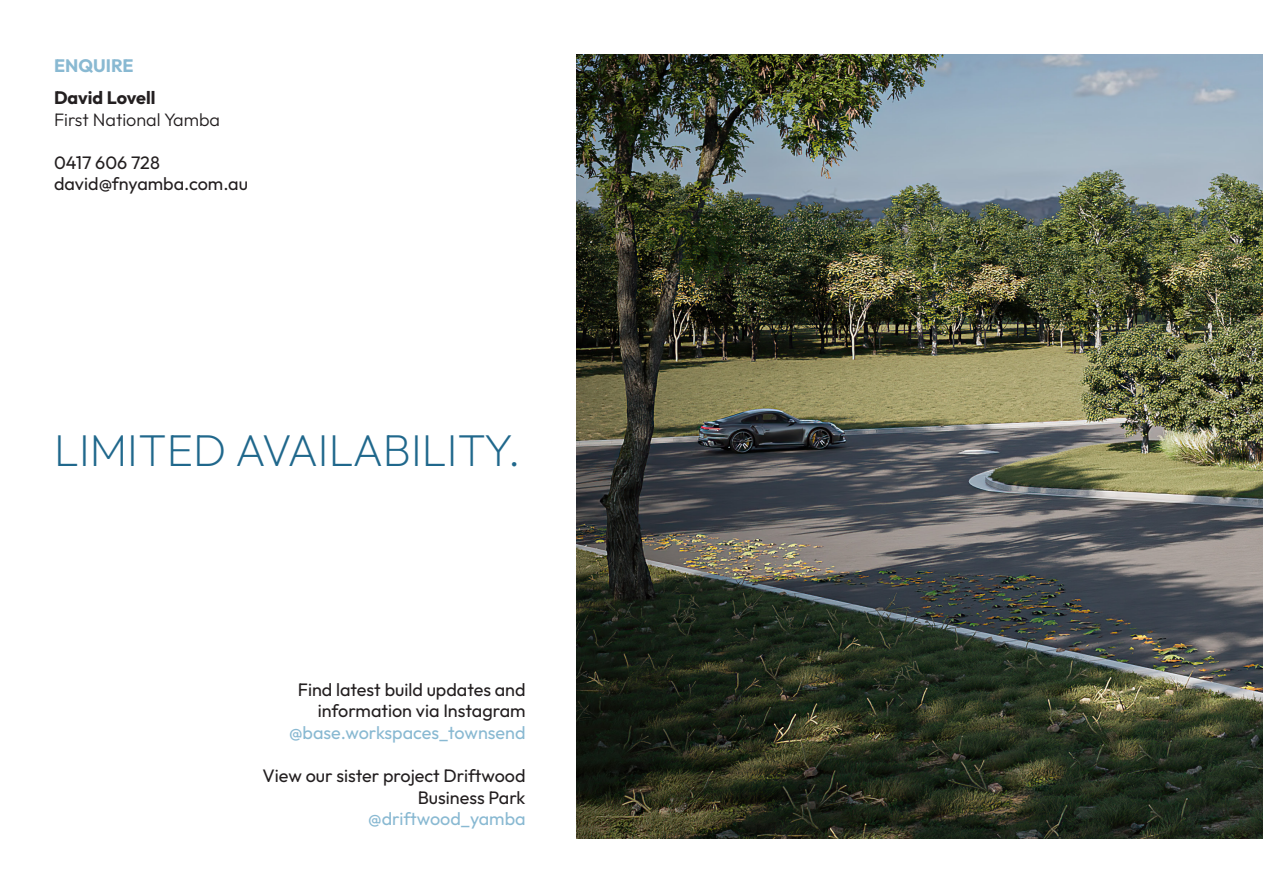
<style>
.page{position:relative;width:1263px;height:893px;background:#fff}
.page>*{position:absolute;margin:0;border:0;box-sizing:border-box;transform-origin:0 0}
.t1{font:200 45px "Outfit";color:#20688c}
.t2{font:18px/21.6px "Outfit";color:#231f20;text-align:right}
.t3{font:18px "Outfit";color:#89b9d2}
.t4{font:300 18px "Outfit";color:#231f20}
.t5{font:700 18px "Outfit";color:#231f20}
.t6{font:700 18px "Outfit";color:#89b9d2}
</style>
<div class="page">
<img style="left:577px;top:54px;width:686px;height:785px">
<p class="t6" style="left:54px;top:54px;width:81px">ENQUIRE</p>
<p class="t5" style="left:54px;top:86px;width:103px">David Lovell</p>
<p class="t4" style="left:54px;top:108px;width:168px">First National Yamba</p>
<p class="t2" style="left:54px;top:152px;width:107px">0417 606 728</p>
<p class="t2" style="left:54px;top:174px;width:195px">david@fnyamba.com.au</p>
<p class="t1" style="left:54px;top:423px;width:468px">LIMITED AVAILABILITY.</p>
<p class="t2" style="left:298px;top:679px;width:229px">Find latest build updates and</p>
<p class="t2" style="left:318px;top:701px;width:209px">information via Instagram</p>
<p class="t3" style="left:289px;top:721px;width:238px">@base.workspaces_townsend</p>
<p class="t2" style="left:262px;top:765px;width:265px">View our sister project Driftwood<br>Business Park</p>
<p class="t3" style="left:368px;top:807px;width:159px">@driftwood_yamba</p>
</div>
